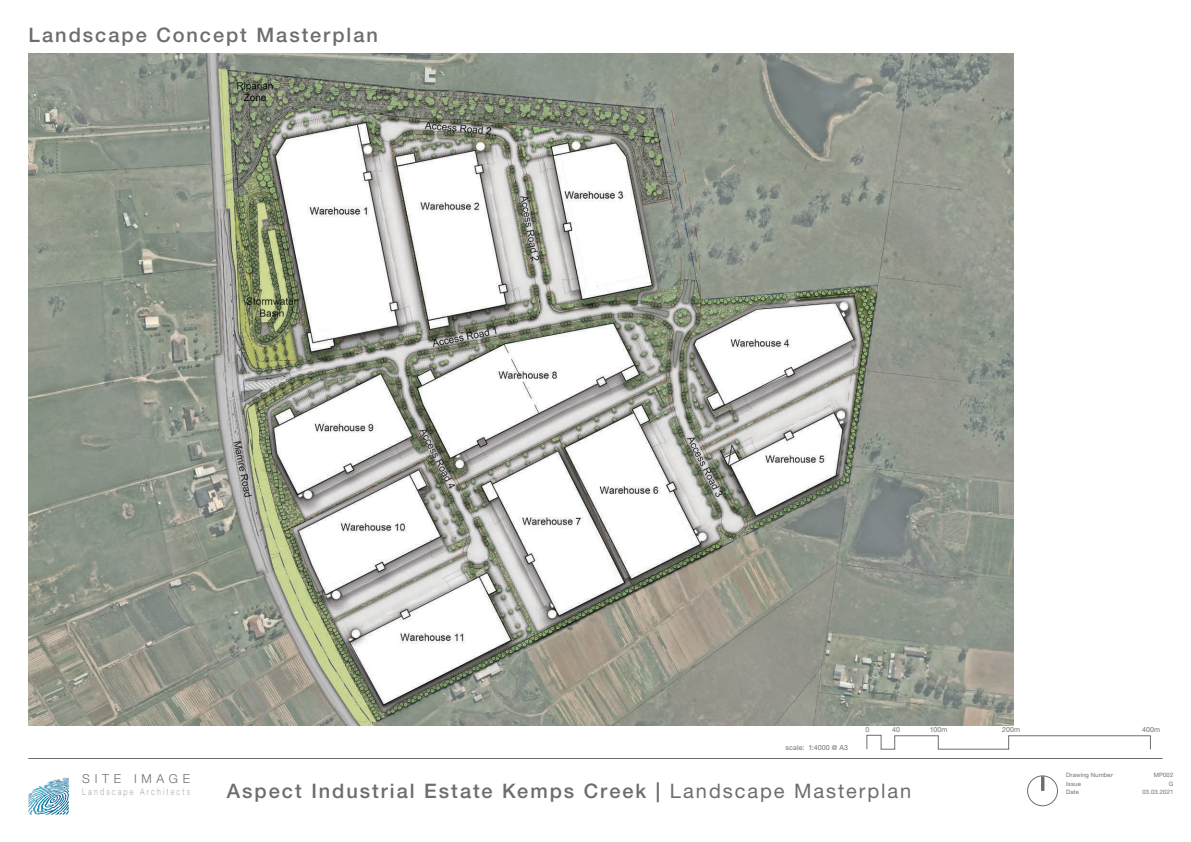
<style>
.page{position:relative;width:1191px;height:842px;background:#fff}
.page>*{position:absolute;margin:0;border:0;box-sizing:border-box;transform-origin:0 0}
.heading{font:500 20px "Helvetica Neue LT Pro";letter-spacing:.1em;color:#6c6e6c}
.t1{font:300 12.4px "Helvetica Neue LT Pro";letter-spacing:.38em;color:#6c6e6c}
.t2{font:300 9.5px "Helvetica Neue LT Pro";letter-spacing:.3em;color:#aaabab;scale:.75 1}
.t3{font:7px "Helvetica Neue LT Pro";letter-spacing:.02em;color:#6c6e6c}
.t4{font:6px "Helvetica Neue LT Pro";letter-spacing:.02em;color:#6c6e6c}
.s1{font-weight:400}
</style>
<div class="page">
<hr style="left:28px;top:758px;width:1134px;height:1px;background:#6c6e6c">
<div style="left:1027px;top:776px;width:30px;height:30px;border:1px solid #6c6e6c;border-radius:50%"></div>
<hr style="left:1041px;top:776px;width:3px;height:15px;background:#6c6e6c">
<img style="left:28px;top:54px;width:985px;height:672px">
<svg style="left:866px;top:735px;width:284px;height:15px"></svg>
<p class="heading" style="left:28px;top:23px;width:351px">Landscape Concept Masterplan</p>
<p class="t3" style="left:785px;top:743px;width:64px">scale: 1:4000 @ A3</p>
<p class="t3" style="left:865px;top:726px;width:5px">0</p>
<p class="t3" style="left:892px;top:726px;width:9px">40</p>
<p class="t3" style="left:929px;top:726px;width:19px">100m</p>
<p class="t3" style="left:1002px;top:726px;width:20px">200m</p>
<p class="t3" style="left:1142px;top:726px;width:20px">400m</p>
<p class="t1" style="left:82px;top:771px;width:109px">SITE IMAGE</p>
<p class="t2" style="left:82px;top:785px;width:145px">Landscape Architects</p>
<p class="heading" style="left:227px;top:779px;width:686px">Aspect Industrial Estate Kemps Creek | <span class="s1">Landscape Masterplan</span></p>
<p class="t4" style="left:1066px;top:771px;width:48px">Drawing Number</p>
<p class="t4" style="left:1153px;top:771px;width:21px">MP002</p>
<p class="t4" style="left:1066px;top:780px;width:16px">Issue</p>
<p class="t4" style="left:1168px;top:780px;width:6px">G</p>
<p class="t4" style="left:1066px;top:789px;width:14px">Date</p>
<p class="t4" style="left:1142px;top:789px;width:32px">03.03.2021</p>
</div>
